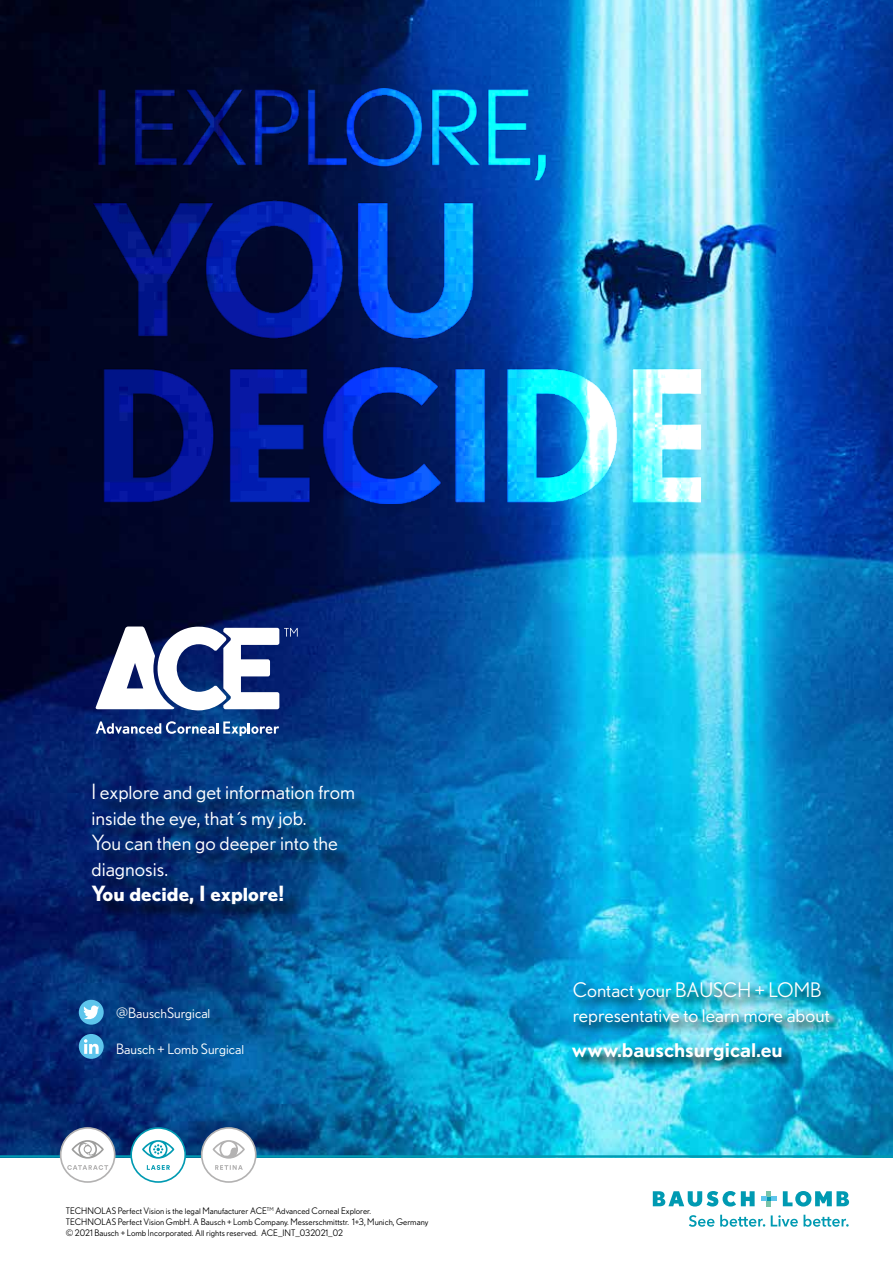
<style>
.page{position:relative;width:893px;height:1263px;background:#fff}
.page>*{position:absolute;margin:0;border:0;box-sizing:border-box;transform-origin:0 0}
.t1{font:500 22.05px "Nobel BL";color:#fff}
.t2{font:21px/25.5px "Nobel BL";color:#fff}
.t3{font:700 21px "Nobel BL";color:#fff}
.t4{font:20.1px/24.3px "Nobel BL";color:#fff}
.t5{font:14.25px "Nobel BL";color:#fff}
.t6{font:9px/10.8px "Nobel BL";color:#000}
</style>
<div class="page">
<img style="left:0;top:0;width:893px;height:1155px">
<div style="left:79px;top:1000px;width:25px;height:25px;background:#5dc5ec;border-radius:50%"></div>
<div style="left:79px;top:1034px;width:25px;height:25px;background:#5dc5ec;border-radius:50%"></div>
<svg style="left:83px;top:1005px;width:16px;height:17px"></svg>
<svg style="left:84px;top:1039px;width:15px;height:15px"></svg>
<div style="left:95px;top:787px;width:277px;height:136px;background:#000;opacity:.75"></div>
<img style="left:571px;top:1041px;width:225px;height:33px">
<svg style="left:653px;top:1191px;width:102px;height:15px"></svg>
<svg style="left:783px;top:1191px;width:66px;height:15px"></svg>
<svg style="left:761px;top:1191px;width:15px;height:15px"></svg>
<svg style="left:689px;top:1215px;width:160px;height:12px"></svg>
<hr style="left:0;top:1155px;width:893px;height:3px;background:#009ab2">
<img style="left:94px;top:89px;width:606px;height:414px">
<img style="left:572px;top:980px;width:271px;height:58px">
<div style="left:61px;top:1128px;width:54px;height:54px;background:#fff;border-radius:50%"></div>
<div style="left:60px;top:1127px;width:56px;height:56px;border:2px solid #b3b2b2;border-radius:50%"></div>
<svg style="left:67px;top:1165px;width:41px;height:5px"></svg>
<svg style="left:72px;top:1140px;width:32px;height:19px"></svg>
<div style="left:131px;top:1128px;width:54px;height:54px;background:#fff;border-radius:50%"></div>
<div style="left:130px;top:1127px;width:56px;height:56px;border:2px solid #009ab2;border-radius:50%"></div>
<svg style="left:147px;top:1165px;width:23px;height:5px"></svg>
<svg style="left:142px;top:1140px;width:32px;height:19px"></svg>
<div style="left:202px;top:1128px;width:54px;height:54px;background:#fff;border-radius:50%"></div>
<div style="left:201px;top:1127px;width:56px;height:56px;border:2px solid #b3b2b2;border-radius:50%"></div>
<svg style="left:215px;top:1165px;width:28px;height:5px"></svg>
<svg style="left:213px;top:1140px;width:32px;height:19px"></svg>
<svg style="left:96px;top:721px;width:183px;height:15px"></svg>
<svg style="left:96px;top:626px;width:202px;height:84px"></svg>
<h2 class="t2" style="left:91px;top:779px;width:265px">I explore and get information from inside the eye, that´s my job.<br>You can then go deeper into the diagnosis.</h2>
<h2 class="t3" style="left:91px;top:881px;width:195px">You decide, I explore!</h2>
<h3 class="t5" style="left:116px;top:1005px;width:96px">@BauschSurgical</h3>
<h3 class="t5" style="left:116px;top:1040px;width:130px">Bausch + Lomb Surgical</h3>
<p class="t6" style="left:66px;top:1205px;width:364px">TECHNOLAS Perfect Vision is the legal Manufacturer ACE<sup>TM</sup> Advanced Corneal Explorer.<br>TECHNOLAS Perfect Vision GmbH. A Bausch + Lomb Company. Messerschmittstr. 1+3, Munich, Germany © 2021 Bausch + Lomb Incorporated. All rights reserved. ACE_INT_032021_02</p>
<h3 class="t4" style="left:573px;top:978px;width:259px">Contact your BAUSCH + LOMB representative to learn more about</h3>
<h1 class="t1" style="left:572px;top:1036px;width:212px">www.bauschsurgical.eu</h1>
</div>
